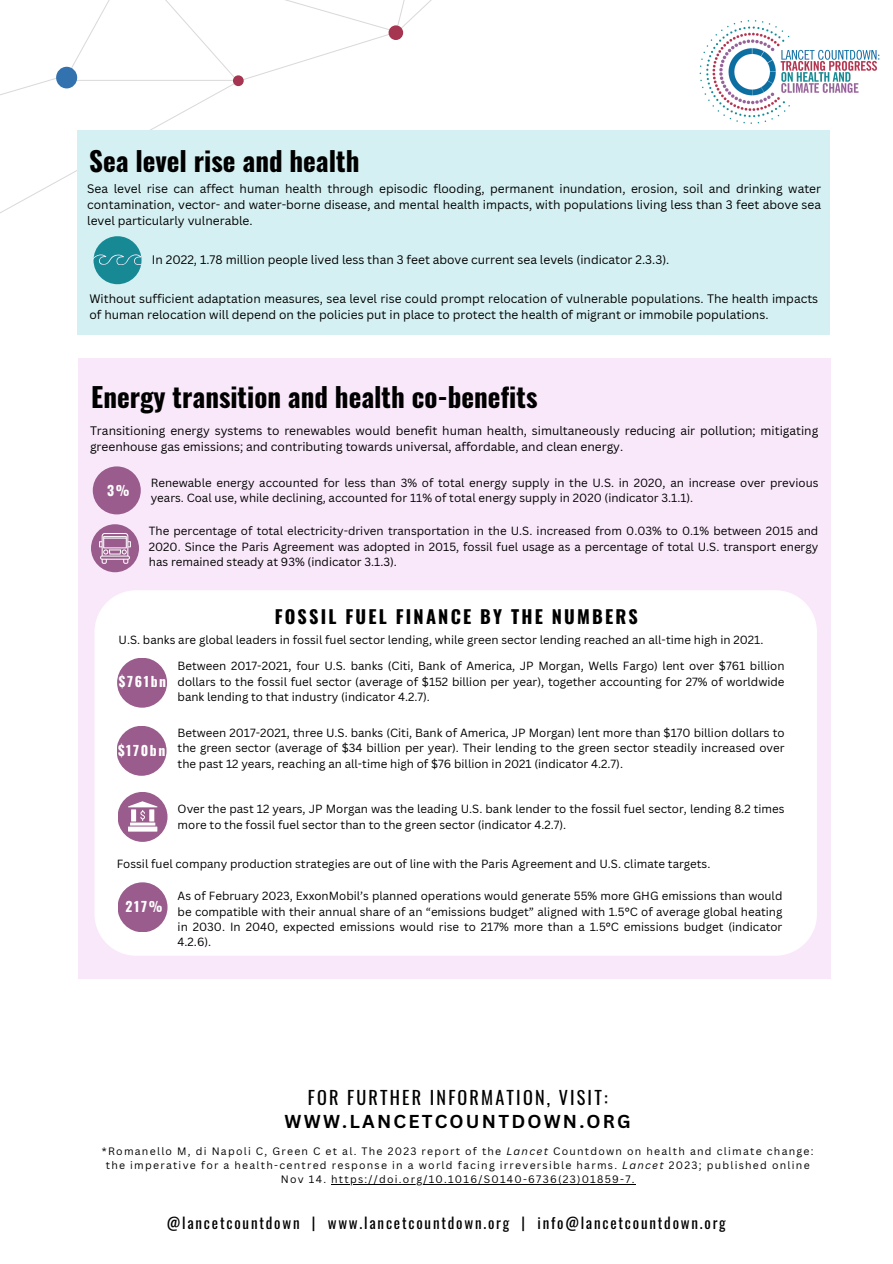
<style>
.page{position:relative;width:893px;height:1264px;background:#fff}
.page>*{position:absolute;margin:0;border:0;box-sizing:border-box;transform-origin:0 0}
.t1{font:700 27px "Oswald";color:#000}
.t2{font:700 18.15px "Oswald";letter-spacing:.12em;color:#000}
.t3{font:18.15px "Oswald";letter-spacing:.12em;color:#000}
.t4{font:700 18.15px "Canva Sans";letter-spacing:.12em;color:#000}
.t5{font:15px "Oswald";letter-spacing:.12em;color:#000}
.t6{font:700 13.65px "Oswald";letter-spacing:.12em;color:#fff}
.t7{font:12px/16px "Canva Sans";color:#000}
.t8{font:11.55px/15.5px "Canva Sans";color:#000;text-align:justify}
.t9{font:10.5px/14px "Canva Sans";letter-spacing:.12em;color:#000;text-align:center}
.s1{font-style:italic}
</style>
<div class="page">
<img style="left:699px;top:20px;width:181px;height:104px">
<div style="left:78px;top:358px;width:752px;height:620px;background:#f9e8fa"></div>
<div style="left:91px;top:524px;width:48px;height:48px;background:#995c8c;border-radius:50%"></div>
<div style="left:93px;top:466px;width:48px;height:48px;background:#995c8c;border-radius:50%"></div>
<svg style="left:99px;top:533px;width:31px;height:30px"></svg>
<div style="left:95px;top:590px;width:721px;height:365px;background:#fff"></div>
<div style="left:117px;top:657px;width:50px;height:50px;background:#995c8c;border-radius:50%"></div>
<div style="left:77px;top:131px;width:752px;height:204px;background:#d5f0f2"></div>
<div style="left:93px;top:236px;width:48px;height:48px;background:#168994;border-radius:50%"></div>
<svg style="left:0;top:0;width:623px;height:265px"></svg>
<hr style="left:331px;top:1183px;width:304px;height:1px;background:#000">
<div style="left:116px;top:725px;width:50px;height:50px;background:#995c8c;border-radius:50%"></div>
<div style="left:117px;top:792px;width:50px;height:49px;background:#995c8c;border-radius:50%"></div>
<svg style="left:128px;top:801px;width:29px;height:24px"></svg>
<div style="left:128px;top:826px;width:29px;height:5px;background:#fff"></div>
<div style="left:117px;top:882px;width:50px;height:50px;background:#995c8c;border-radius:50%"></div>
<p class="t1" style="left:89px;top:139px;width:272px">Sea level rise and health</p>
<p class="t7" style="left:87px;top:180px;width:735px;text-align:justify">Sea level rise can affect human health through episodic flooding, permanent inundation, erosion, soil and drinking water contamination, vector- and water-borne disease, and mental health impacts, with populations living less than 3 feet above sea level particularly vulnerable.</p>
<p class="t7" style="left:152px;top:251px;width:519px">In 2022, 1.78 million people lived less than 3 feet above current sea levels (indicator 2.3.3).</p>
<p class="t7" style="left:89px;top:290px;width:730px">Without sufficient adaptation measures, sea level rise could prompt relocation of vulnerable populations. The health impacts of human relocation will depend on the policies put in place to protect the health of migrant or immobile populations.</p>
<p class="t1" style="left:91px;top:376px;width:447px">Energy transition and health co-benefits</p>
<p class="t7" style="left:90px;top:422px;width:729px">Transitioning energy systems to renewables would benefit human health, simultaneously reducing air pollution; mitigating greenhouse gas emissions; and contributing towards universal, affordable, and clean energy.</p>
<p class="t8" style="left:151px;top:474px;width:669px">Renewable energy accounted for less than 3% of total energy supply in the U.S. in 2020, an increase over previous years. Coal use, while declining, accounted for 11% of total energy supply in 2020 (indicator 3.1.1).</p>
<p class="t8" style="left:149px;top:523px;width:671px">The percentage of total electricity-driven transportation in the U.S. increased from 0.03% to 0.1% between 2015 and 2020. Since the Paris Agreement was adopted in 2015, fossil fuel usage as a percentage of total U.S. transport energy has remained steady at 93% (indicator 3.1.3).</p>
<p class="t6" style="left:107px;top:480px;width:24px">3%</p>
<p class="t2" style="left:275px;top:602px;width:364px">FOSSIL FUEL FINANCE BY THE NUMBERS</p>
<p class="t8" style="left:118px;top:631px;width:646px">U.S. banks are global leaders in fossil fuel sector lending, while green sector lending reached an all-time high in 2021.</p>
<p class="t8" style="left:178px;top:658px;width:608px">Between 2017-2021, four U.S. banks (Citi, Bank of America, JP Morgan, Wells Fargo) lent over $761 billion dollars to the fossil fuel sector (average of $152 billion per year), together accounting for 27% of worldwide bank lending to that industry (indicator 4.2.7).</p>
<p class="t8" style="left:178px;top:724px;width:608px">Between 2017-2021, three U.S. banks (Citi, Bank of America, JP Morgan) lent more than $170 billion dollars to the green sector (average of $34 billion per year). Their lending to the green sector steadily increased over the past 12 years, reaching an all-time high of $76 billion in 2021 (indicator 4.2.7).</p>
<p class="t8" style="left:178px;top:801px;width:608px">Over the past 12 years, JP Morgan was the leading U.S. bank lender to the fossil fuel sector, lending 8.2 times more to the fossil fuel sector than to the green sector (indicator 4.2.7).</p>
<p class="t6" style="left:119px;top:670px;width:49px">$761bn</p>
<p class="t6" style="left:118px;top:740px;width:49px">$170bn</p>
<p class="t8" style="left:117px;top:856px;width:595px">Fossil fuel company production strategies are out of line with the Paris Agreement and U.S. climate targets.</p>
<p class="t6" style="left:126px;top:895px;width:38px">217%</p>
<p class="t8" style="left:178px;top:888px;width:606px">As of February 2023, ExxonMobil’s planned operations would generate 55% more GHG emissions than would be compatible with their annual share of an “emissions budget” aligned with 1.5°C of average global heating in 2030. In 2040, expected emissions would rise to 217% more than a 1.5°C emissions budget (indicator 4.2.6).</p>
<p class="t3" style="left:308px;top:1083px;width:301px">FOR FURTHER INFORMATION, VISIT:</p>
<p class="t4" style="left:284px;top:1108px;width:348px">WWW.LANCETCOUNTDOWN.ORG</p>
<p class="t9" style="left:102px;top:1143px;width:713px">*Romanello M, di Napoli C, Green C et al. The 2023 report of the <span class="s1">Lancet</span> Countdown on health and climate change: the imperative for a health-centred response in a world facing irreversible harms. <span class="s1">Lancet</span> 2023; published online<br>Nov 14. https://doi.org/10.1016/S0140-6736(23)01859-7.</p>
<p class="t5" style="left:167px;top:1211px;width:560px">@lancetcountdown | www.lancetcountdown.org | info@lancetcountdown.org</p>
</div>
